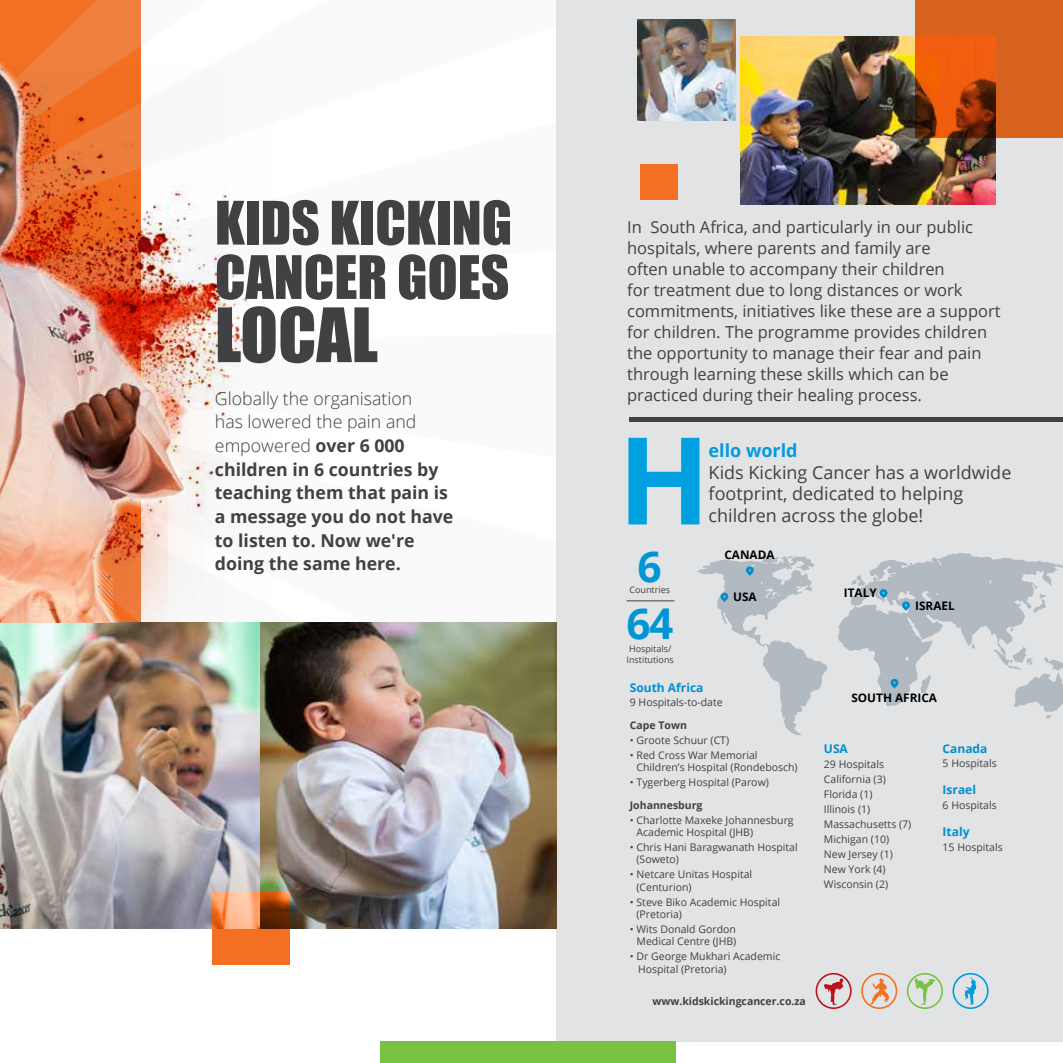
<style>
.page{position:relative;width:1063px;height:1063px;background:#fff}
.page>*{position:absolute;margin:0;border:0;box-sizing:border-box;transform-origin:0 0}
.t1{font:700 121.35px "Open Sans";color:#00a1e1}
.t2{font:69.3px "Impact";color:#414042}
.t3{font:55.35px/54.3px "Impact";color:#414042}
.t4{font:700 42.45px/57.2px "Open Sans";color:#0095d4}
.t5{font:18px/21.6px "Open Sans";color:#414042}
.t6{font:700 18px "Open Sans";color:#009bdf}
.t7{font:700 17.7px/23.5px "Open Sans";color:#414042}
.t8{font:16.5px/21px "Open Sans";color:#414042}
.t9{font:700 12px "Open Sans";color:#008ed1}
.t10{font:700 11.85px "Open Sans";color:#000}
.t11{font:10.5px/15px "Open Sans";color:#414042}
.t12{font:700 10.5px "Open Sans";color:#414042}
.t13{font:9px/10.8px "Open Sans";color:#414042}
.s1{font-weight:300}
</style>
<div class="page">
<svg style="left:0;top:0;width:141px;height:19px;background:#f1752c"></svg>
<div style="left:557px;top:0;width:506px;height:1042px;background:#e2e3e4"></div>
<div style="left:907px;top:973px;width:36px;height:36px;border:2px solid #78c143;border-radius:50%"></div>
<div style="left:381px;top:1042px;width:295px;height:21px;background:#78c143"></div>
<svg style="left:824px;top:979px;width:19px;height:26px"></svg>
<svg style="left:965px;top:977px;width:11px;height:28px"></svg>
<svg style="left:915px;top:979px;width:20px;height:26px"></svg>
<svg style="left:869px;top:979px;width:20px;height:26px"></svg>
<div style="left:816px;top:973px;width:36px;height:36px;border:2px solid #ba131a;border-radius:50%"></div>
<div style="left:861px;top:973px;width:36px;height:36px;border:2px solid #f36f21;border-radius:50%"></div>
<div style="left:953px;top:973px;width:36px;height:36px;border:2px solid #009bdf;border-radius:50%"></div>
<img style="left:0;top:622px;width:557px;height:306px">
<svg style="left:213px;top:892px;width:77px;height:73px;background:#e07536"></svg>
<div style="left:630px;top:417px;width:433px;height:5px;background:#414042"></div>
<img style="left:638px;top:19px;width:97px;height:102px">
<img style="left:740px;top:37px;width:255px;height:168px">
<div style="left:640px;top:164px;width:38px;height:36px;background:#f36f21"></div>
<svg style="left:916px;top:0;width:147px;height:138px;background:#cc5715"></svg>
<img style="left:0;top:19px;width:267px;height:603px">
<hr style="left:627px;top:601px;width:47px;height:1px;background:#414042">
<svg style="left:697px;top:556px;width:130px;height:179px"></svg>
<svg style="left:838px;top:553px;width:225px;height:166px"></svg>
<h3 class="t3" style="left:215px;top:194px;width:299px">KIDS KICKING<br>CANCER GOES</h3>
<h2 class="t2" style="left:215px;top:281px;width:164px">LOCAL</h2>
<h3 class="t7" style="left:215px;top:386px;width:240px"><span class="s1">Globally the organisation<br>has lowered the pain and empowered</span> over 6 000 children in 6 countries by teaching them that pain is a message you do not have to listen to. Now we're doing the same here.</h3>
<p class="t8" style="left:627px;top:216px;width:375px">In South Africa, and particularly in our public hospitals, where parents and family are<br>often unable to accompany their children<br>for treatment due to long distances or work commitments, initiatives like these are a support for children. The programme provides children the opportunity to manage their fear and pain through learning these skills which can be practiced during their healing process.</p>
<h3 class="t6" style="left:709px;top:438px;width:90px">ello world</h3>
<h3 class="t5" style="left:709px;top:461px;width:304px">Kids Kicking Cancer has a worldwide footprint, dedicated to helping</h3>
<h1 class="t1" style="left:618px;top:395px;width:94px">H</h1>
<h3 class="t5" style="left:709px;top:504px;width:216px">children across the globe!</h3>
<h3 class="t4" style="left:627px;top:537px;width:48px">6<br>64</h3>
<p class="t13" style="left:629px;top:584px;width:42px">Countries</p>
<p class="t13" style="left:627px;top:644px;width:49px">Hospitals/<br>Institutions</p>
<p class="t10" style="left:724px;top:547px;width:52px">CANADA</p>
<p class="t10" style="left:733px;top:589px;width:25px">USA</p>
<p class="t9" style="left:630px;top:679px;width:75px">South Africa</p>
<p class="t11" style="left:630px;top:695px;width:94px">9 Hospitals-to-date</p>
<p class="t12" style="left:630px;top:718px;width:59px">Cape Town</p>
<p class="t11" style="left:630px;top:732px;width:101px">• Groote Schuur (CT)</p>
<p class="t11" style="left:637px;top:748px;width:163px;line-height:12.6px;text-indent:-7px">• Red Cross War Memorial<br>Children’s Hospital (Rondebosch)</p>
<p class="t11" style="left:630px;top:774px;width:141px">• Tygerberg Hospital (Parow)</p>
<p class="t12" style="left:630px;top:798px;width:74px">Johannesburg</p>
<p class="t11" style="left:637px;top:813px;width:159px;line-height:12.6px;text-indent:-7px">• Charlotte Maxeke Johannesburg<br>Academic Hospital (JHB)</p>
<p class="t11" style="left:637px;top:840px;width:163px;line-height:12.6px;text-indent:-7px">• Chris Hani Baragwanath Hospital (Soweto)</p>
<p class="t11" style="left:637px;top:868px;width:117px;line-height:12.6px;text-indent:-7px">• Netcare Unitas Hospital (Centurion)</p>
<p class="t11" style="left:637px;top:895px;width:145px;line-height:12.6px;text-indent:-7px">• Steve Biko Academic Hospital (Pretoria)</p>
<p class="t11" style="left:630px;top:922px;width:108px;line-height:12.6px;text-align:right">• Wits Donald Gordon<br>Medical Centre (JHB)</p>
<p class="t11" style="left:638px;top:950px;width:144px;line-height:12.6px;text-indent:-8px">• Dr George Mukhari Academic<br>Hospital (Pretoria)</p>
<p class="t12" style="left:652px;top:993px;width:155px">www.kidskickingcancer.co.za</p>
<p class="t10" style="left:844px;top:585px;width:34px">ITALY</p>
<p class="t10" style="left:915px;top:597px;width:41px">ISRAEL</p>
<p class="t10" style="left:851px;top:689px;width:87px">SOUTH AFRICA</p>
<p class="t9" style="left:824px;top:740px;width:25px">USA</p>
<p class="t11" style="left:824px;top:756px;width:89px">29 Hospitals<br>California (3)<br>Florida (1)<br>Illinois (1)<br>Massachusetts (7)<br>Michigan (10)<br>New Jersey (1)<br>New York (4)<br>Wisconsin (2)</p>
<p class="t9" style="left:943px;top:740px;width:46px">Canada</p>
<p class="t11" style="left:943px;top:756px;width:56px">5 Hospitals</p>
<p class="t9" style="left:943px;top:782px;width:35px">Israel</p>
<p class="t11" style="left:943px;top:798px;width:56px">6 Hospitals</p>
<p class="t9" style="left:943px;top:823px;width:28px">Italy</p>
<p class="t11" style="left:943px;top:840px;width:62px">15 Hospitals</p>
</div>
